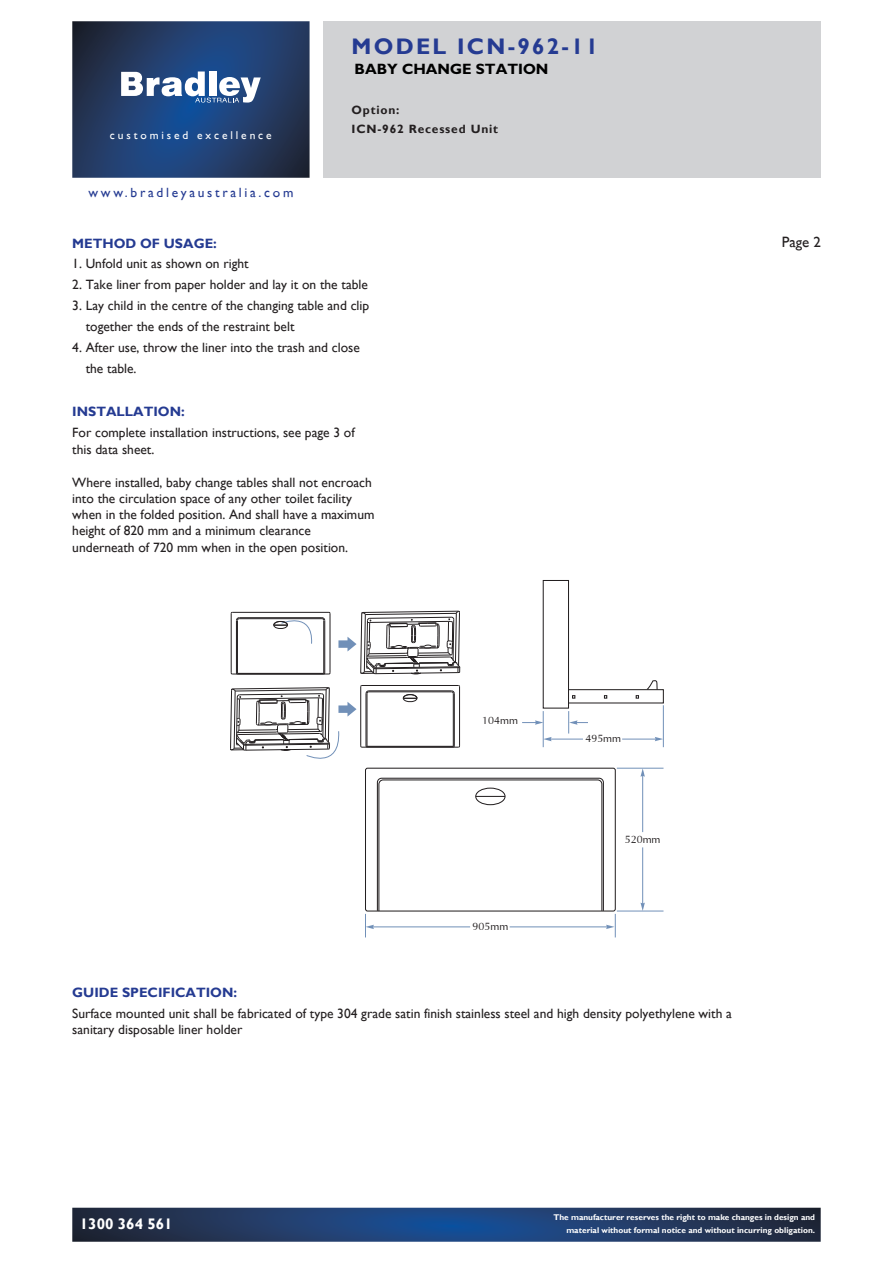
<style>
.page{position:relative;width:893px;height:1263px;background:#fff}
.page>*{position:absolute;margin:0;border:0;box-sizing:border-box;transform-origin:0 0}
.t1{font:700 22.5px "Gill Sans";letter-spacing:.1em;color:#253b92}
.t2{font:700 15.3px "Gill Sans";color:#fff}
.t3{font:700 15px "Gill Sans";color:#000}
.t4{font:15px "Gill Sans";color:#231f20}
.t5{font:13.5px/16.2px "Gill Sans";color:#231f20}
.t6{font:700 13.5px "Gill Sans";color:#253b92}
.t7{font:13.5px "Gill Sans";letter-spacing:.2em;color:#253b92}
.t8{font:700 12px/19.2px "Gill Sans";letter-spacing:.07em;color:#231f20}
.t9{font:11.55px "Gill Sans";letter-spacing:.25em;color:#fff}
.t10{font:10.65px "Optima";color:#231f20}
.t11{font:700 8.25px/12.8px "Gill Sans";color:#fff;text-align:right}
</style>
<div class="page">
<div style="left:323px;top:21px;width:498px;height:157px;background:#d1d2d4"></div>
<svg style="left:72px;top:1208px;width:749px;height:34px;background:#223c66"></svg>
<svg style="left:72px;top:21px;width:238px;height:157px;background:#2e4872"></svg>
<hr style="left:642px;top:772px;width:1px;height:60px;background:#7190b8">
<hr style="left:642px;top:847px;width:1px;height:60px;background:#7190b8">
<svg style="left:640px;top:769px;width:5px;height:8px"></svg>
<svg style="left:640px;top:903px;width:5px;height:8px"></svg>
<hr style="left:617px;top:768px;width:46px;height:1px;background:#7190b8">
<hr style="left:617px;top:911px;width:46px;height:1px;background:#7190b8">
<svg style="left:365px;top:777px;width:251px;height:160px"></svg>
<svg style="left:522px;top:720px;width:21px;height:5px"></svg>
<hr style="left:622px;top:739px;width:37px;height:1px;background:#7190b8">
<hr style="left:548px;top:739px;width:35px;height:1px;background:#7190b8">
<svg style="left:544px;top:737px;width:8px;height:4px"></svg>
<svg style="left:655px;top:737px;width:8px;height:4px"></svg>
<div style="left:543px;top:580px;width:26px;height:129px;border:1px solid #231f20"></div>
<div style="left:568px;top:689px;width:96px;height:14px;border:1px solid #231f20"></div>
<svg style="left:646px;top:680px;width:12px;height:11px"></svg>
<svg style="left:572px;top:695px;width:3px;height:4px"></svg>
<svg style="left:604px;top:695px;width:3px;height:4px"></svg>
<svg style="left:636px;top:695px;width:3px;height:4px"></svg>
<hr style="left:543px;top:711px;width:1px;height:36px;background:#7190b8">
<svg style="left:568px;top:711px;width:20px;height:22px"></svg>
<hr style="left:663px;top:705px;width:1px;height:42px;background:#7190b8">
<svg style="left:338px;top:610px;width:123px;height:65px"></svg>
<hr style="left:231px;top:614px;width:1px;height:59px;background:#231f20">
<hr style="left:236px;top:621px;width:1px;height:52px;background:#231f20">
<hr style="left:237px;top:621px;width:1px;height:52px;background:#231f20">
<hr style="left:237px;top:674px;width:87px;height:1px;background:#231f20">
<hr style="left:237px;top:673px;width:87px;height:1px;background:#231f20">
<hr style="left:239px;top:618px;width:83px;height:1px;background:#231f20">
<hr style="left:239px;top:617px;width:83px;height:1px;background:#231f20">
<hr style="left:232px;top:612px;width:97px;height:1px;background:#231f20">
<hr style="left:323px;top:621px;width:1px;height:52px;background:#231f20">
<hr style="left:324px;top:621px;width:1px;height:52px;background:#231f20">
<hr style="left:330px;top:614px;width:1px;height:59px;background:#231f20">
<svg style="left:321px;top:611px;width:10px;height:10px"></svg>
<svg style="left:230px;top:612px;width:10px;height:9px"></svg>
<svg style="left:323px;top:672px;width:8px;height:3px"></svg>
<svg style="left:230px;top:672px;width:8px;height:3px"></svg>
<svg style="left:273px;top:611px;width:40px;height:33px"></svg>
<hr style="left:362px;top:747px;width:96px;height:1px;background:#231f20">
<hr style="left:367px;top:746px;width:86px;height:1px;background:#231f20">
<hr style="left:369px;top:691px;width:82px;height:1px;background:#231f20">
<hr style="left:369px;top:690px;width:82px;height:1px;background:#231f20">
<hr style="left:362px;top:685px;width:96px;height:1px;background:#231f20">
<hr style="left:453px;top:694px;width:1px;height:52px;background:#231f20">
<hr style="left:454px;top:694px;width:1px;height:52px;background:#231f20">
<hr style="left:459px;top:687px;width:1px;height:59px;background:#231f20">
<svg style="left:451px;top:685px;width:9px;height:9px"></svg>
<svg style="left:452px;top:745px;width:8px;height:3px"></svg>
<svg style="left:230px;top:685px;width:140px;height:85px"></svg>
<svg style="left:402px;top:694px;width:16px;height:9px"></svg>
<h1 class="t1" style="left:352px;top:33px;width:248px">MODEL ICN-962-11</h1>
<p class="t9" style="left:110px;top:128px;width:163px">customised excellence</p>
<p class="t7" style="left:89px;top:185px;width:206px">www.bradleyaustralia.com</p>
<p class="t3" style="left:355px;top:60px;width:195px">BABY CHANGE STATION</p>
<p class="t8" style="left:352px;top:100px;width:148px">Option:<br>ICN-962 Recessed Unit</p>
<p class="t6" style="left:72px;top:235px;width:146px">METHOD OF USAGE:</p>
<p class="t5" style="left:72px;top:256px;width:178px">1. Unfold unit as shown on right</p>
<p class="t5" style="left:72px;top:277px;width:297px">2. Take liner from paper holder and lay it on the table</p>
<p class="t5" style="left:86px;top:296px;width:285px;line-height:20.4px;text-indent:-13px">3. Lay child in the centre of the changing table and clip together the ends of the restraint belt</p>
<p class="t5" style="left:86px;top:338px;width:276px;line-height:20.4px;text-indent:-13px">4. After use, throw the liner into the trash and close the table.</p>
<p class="t6" style="left:72px;top:403px;width:114px">INSTALLATION:</p>
<p class="t5" style="left:72px;top:424px;width:284px">For complete installation instructions, see page 3 of</p>
<p class="t5" style="left:72px;top:442px;width:84px">this data sheet.</p>
<p class="t5" style="left:72px;top:474px;width:304px">Where installed, baby change tables shall not encroach into the circulation space of any other toilet facility when in the folded position. And shall have a maximum height of 820 mm and a minimum clearance underneath of 720 mm when in the open position.</p>
<p class="t4" style="left:782px;top:233px;width:41px">Page 2</p>
<p class="t10" style="left:482px;top:712px;width:37px">104mm</p>
<p class="t10" style="left:472px;top:918px;width:37px">905mm</p>
<p class="t10" style="left:585px;top:730px;width:37px">495mm</p>
<p class="t10" style="left:625px;top:831px;width:37px">520mm</p>
<p class="t6" style="left:72px;top:985px;width:166px">GUIDE SPECIFICATION:</p>
<p class="t5" style="left:72px;top:1006px;width:661px">Surface mounted unit shall be fabricated of type 304 grade satin finish stainless steel and high density polyethylene with a sanitary disposable liner holder</p>
<p class="t2" style="left:80px;top:1214px;width:94px">1300 364 561</p>
<p class="t11" style="left:553px;top:1211px;width:263px">The manufacturer reserves the right to make changes in design and material without formal notice and without incurring obligation.</p>
</div>
